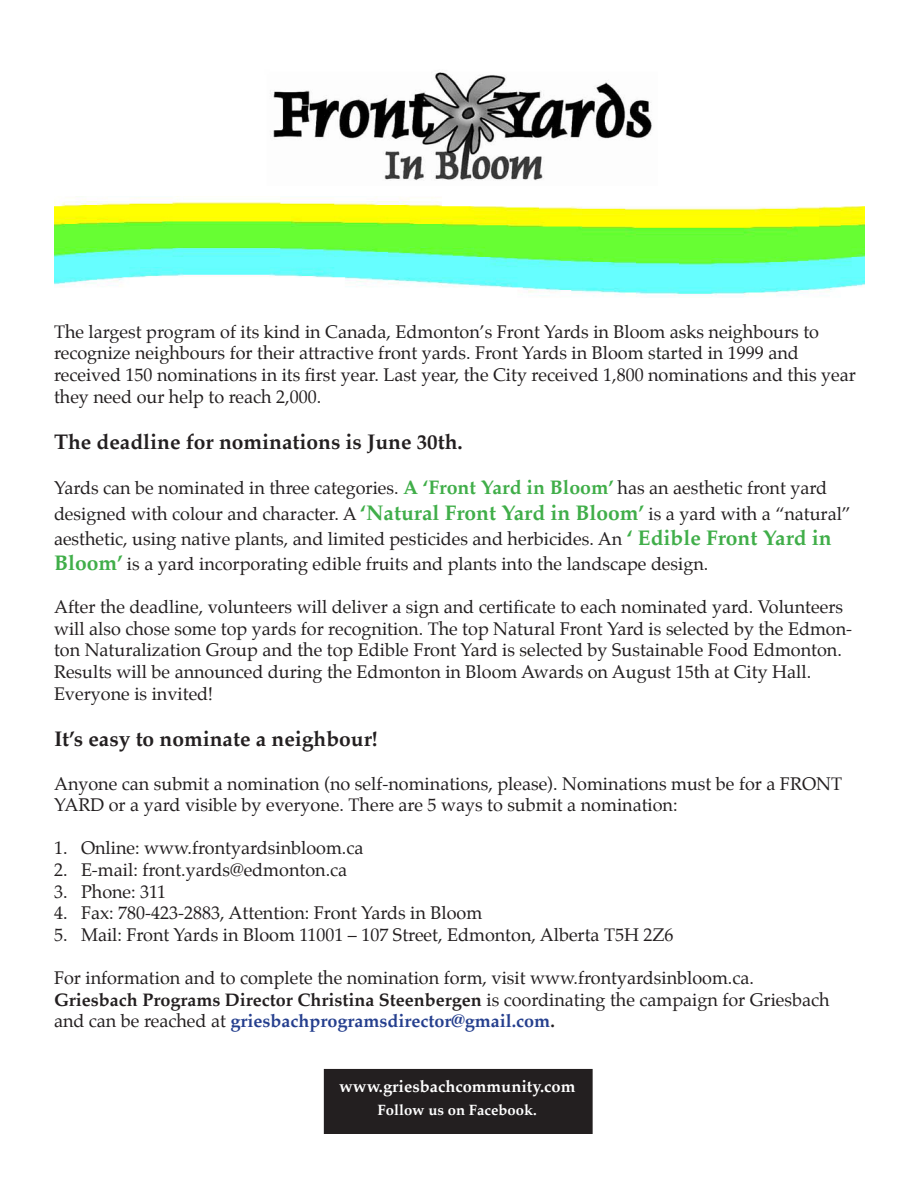
<style>
.page{position:relative;width:918px;height:1188px;background:#fff}
.page>*{position:absolute;margin:0;border:0;box-sizing:border-box;transform-origin:0 0}
.t1{font:700 21px "Palatino";color:#231f20}
.t2{font:18px/21.6px "Palatino";color:#231f20}
.t3{font:700 16.5px "Palatino";color:#fff}
.t4{font:700 14.85px "Palatino";color:#fff}
.s1{font-weight:700;font-size:19.5px;color:#40ae49}
.s2{font-weight:700;font-size:21px;color:#40ae49}
.s3{font-weight:700}
.s4{font-weight:700;color:#253f8e}
</style>
<div class="page">
<div style="left:325px;top:1070px;width:267px;height:63px;background:#231f20"></div>
<div style="left:324px;top:1069px;width:269px;height:65px;border:2px solid #231f20"></div>
<img style="left:54px;top:72px;width:810px;height:225px">
<p class="t2" style="left:54px;top:321px;width:767px">The largest program of its kind in Canada, Edmonton’s Front Yards in Bloom asks neighbours to recognize neighbours for their attractive front yards. Front Yards in Bloom started in 1999 and</p>
<p class="t2" style="left:54px;top:364px;width:804px">received 150 nominations in its first year. Last year, the City received 1,800 nominations and this year they need our help to reach 2,000.</p>
<p class="t1" style="left:54px;top:424px;width:410px">The deadline for nominations is June 30th.</p>
<p class="t2" style="left:54px;top:476px;width:798px;line-height:25.2px">Yards can be nominated in three categories. <span class="s1">A ‘Front Yard in Bloom’</span> has an aesthetic front yard designed with colour and character. A <span class="s2">‘Natural Front Yard in Bloom’</span> is a yard with a “natural” aesthetic, using native plants, and limited pesticides and herbicides. An <span class="s2">‘ Edible Front Yard in Bloom’</span> is a yard incorporating edible fruits and plants into the landscape design.</p>
<p class="t2" style="left:54px;top:596px;width:800px">After the deadline, volunteers will deliver a sign and certificate to each nominated yard. Volunteers will also chose some top yards for recognition. The top Natural Front Yard is selected by the Edmon&shy;ton Naturalization Group and the top Edible Front Yard is selected by Sustainable Food Edmonton.<br>Results will be announced during the Edmonton in Bloom Awards on August 15th at City Hall.</p>
<p class="t2" style="left:54px;top:683px;width:161px">Everyone is invited!</p>
<p class="t1" style="left:54px;top:721px;width:325px">It’s easy to nominate a neighbour!</p>
<p class="t2" style="left:54px;top:773px;width:790px">Anyone can submit a nomination (no self-nominations, please). Nominations must be for a FRONT<br>YARD or a yard visible by everyone. There are 5 ways to submit a nomination:</p>
<p class="t2" style="left:54px;top:837px;width:311px">1. Online: www.frontyardsinbloom.ca</p>
<p class="t2" style="left:54px;top:859px;width:295px">2. E-mail: front.yards@edmonton.ca</p>
<p class="t2" style="left:54px;top:881px;width:114px">3. Phone: 311</p>
<p class="t2" style="left:54px;top:902px;width:430px">4. Fax: 780-423-2883, Attention: Front Yards in Bloom</p>
<p class="t2" style="left:54px;top:924px;width:621px">5. Mail: Front Yards in Bloom 11001 – 107 Street, Edmonton, Alberta T5H 2Z6</p>
<p class="t2" style="left:54px;top:967px;width:701px">For information and to complete the nomination form, visit www.frontyardsinbloom.ca.</p>
<p class="t2" style="left:54px;top:989px;width:777px"><span class="s3">Griesbach Programs Director Christina Steenbergen</span> is coordinating the campaign for Griesbach and can be reached at <span class="s4">griesbachprogramsdirector@gmail.com</span><span class="s3">.</span></p>
<p class="t3" style="left:339px;top:1072px;width:238px">www.griesbachcommunity.com</p>
<p class="t4" style="left:378px;top:1097px;width:161px">Follow us on Facebook.</p>
</div>
